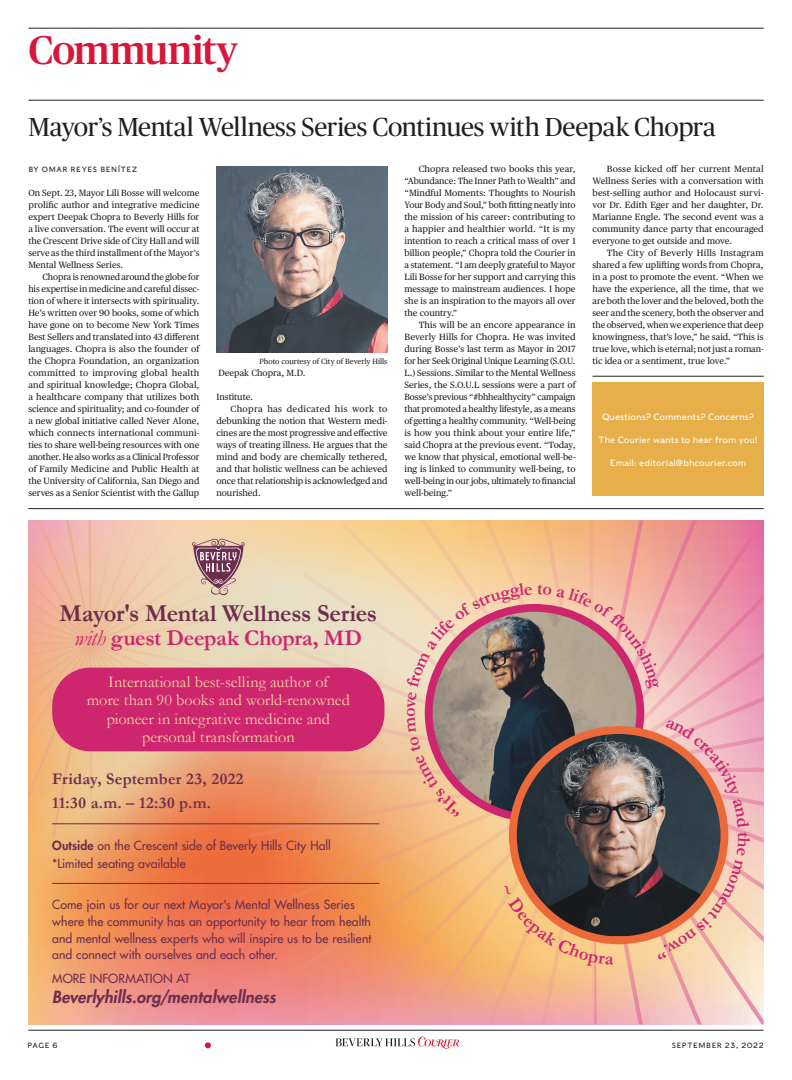
<style>
.page{position:relative;width:792px;height:1080px;background:#fff}
.page>*{position:absolute;margin:0;border:0;box-sizing:border-box;transform-origin:0 0}
.Section_Title_I__Led{font:500 40px "Publico";letter-spacing:-.01em;color:#d5173b}
.Headline_II{font:26px "Publico Headline";letter-spacing:-.01em;color:#231f20}
.t1{font:700 24.5px "Garamond";letter-spacing:-.015em;color:#6d2e4d}
.t2{font:700 22.5px "Garamond";letter-spacing:-.015em;color:#ce256f}
.t3{font:16.3px/18.1px "Garamond";color:#f5d1a1;text-align:center}
.t4{font:700 16.3px/24.1px "Garamond";letter-spacing:.015em;color:#6d2e4d}
.t5{font:italic 800 16.3px "Futura Std";letter-spacing:.005em;color:#6d2e4d}
.t6{font:500 12.3px/16.7px "Futura Std";letter-spacing:.005em;color:#6d2e4d}
.body_with_H_J{font:9px/12px "Publico Text";color:#231f20;text-align:justify}
.body_intro_with_H_J{font:9px/12px "Publico Text";color:#231f20;text-align:justify}
.t7{font:9px "Caslons Egyptian";color:#fff}
.byline{font:7.5px "Caslons Egyptian";letter-spacing:.075em;color:#231f20}
.photo_credit{font:7.5px "Publico Text";color:#231f20}
.s1{font-weight:400;font-style:italic}
.s2{font-weight:800}
</style>
<div class="page">
<hr style="left:28px;top:28px;width:736px;height:1px;background:#231f20">
<hr style="left:28px;top:100px;width:736px;height:1px;background:#231f20">
<hr style="left:28px;top:1030px;width:736px;height:1px;background:#231f20">
<svg style="left:335px;top:1036px;width:124px;height:13px"></svg>
<svg style="left:205px;top:1042px;width:6px;height:6px"></svg>
<hr style="left:28px;top:508px;width:736px;height:1px;background:#231f20">
<hr style="left:593px;top:376px;width:171px;height:1px;background:#231f20">
<img style="left:216px;top:166px;width:171px;height:186px">
<div style="left:593px;top:382px;width:171px;height:114px;background:#e7af49"></div>
<svg style="left:28px;top:520px;width:736px;height:504px;background:#d6997f"></svg>
<p class="Section_Title_I__Led" style="left:28px;top:28px;width:211px">Community</p>
<p class="Headline_II" style="left:28px;top:109px;width:689px">Mayor’s Mental Wellness Series Continues with Deepak Chopra</p>
<p class="byline" style="left:28px;top:165px;width:110px">BY OMAR REYES BENÍTEZ</p>
<p class="body_intro_with_H_J" style="left:28px;top:187px;width:173px">On Sept. 23, Mayor Lili Bosse will welcome prolific author and integrative medicine expert Deepak Chopra to Beverly Hills for a live conversation. The event will occur at the Crescent Drive side of City Hall and will serve as the third installment of the Mayor’s Mental Wellness Series.</p>
<p class="body_with_H_J" style="left:28px;top:271px;width:173px;text-indent:14px">Chopra is renowned around the globe for his expertise in medicine and careful dissec&shy;tion of where it intersects with spirituality.<br>He’s written over 90 books, some of which have gone on to become New York Times Best Sellers and translated into 43 different languages. Chopra is also the founder of the Chopra Foundation, an organization committed to improving global health and spiritual knowledge; Chopra Global, a healthcare company that utilizes both science and spirituality; and co-founder of a new global initiative called Never Alone, which connects international communi&shy;ties to share well-being resources with one another. He also works as a Clinical Professor of Family Medicine and Public Health at the University of California, San Diego and serves as a Senior Scientist with the Gallup</p>
<p class="photo_credit" style="left:260px;top:356px;width:129px">Photo courtesy of City of Beverly Hills</p>
<p class="body_with_H_J" style="left:219px;top:367px;width:88px">Deepak Chopra, M.D.</p>
<p class="body_with_H_J" style="left:216px;top:391px;width:38px">Institute.</p>
<p class="body_with_H_J" style="left:216px;top:403px;width:173px;text-indent:14px">Chopra has dedicated his work to debunking the notion that Western medi&shy;cines are the most progressive and effective ways of treating illness. He argues that the mind and body are chemically tethered, and that holistic wellness can be achieved once that relationship is acknowledged and nourished.</p>
<p class="body_with_H_J" style="left:405px;top:163px;width:173px;text-indent:14px">Chopra released two books this year, “Abundance: The Inner Path to Wealth” and “Mindful Moments: Thoughts to Nourish Your Body and Soul,” both fitting neatly into the mission of his career: contributing to a happier and healthier world. “It is my intention to reach a critical mass of over 1 billion people,” Chopra told the Courier in a statement. “I am deeply grateful to Mayor Lili Bosse for her support and carrying this message to mainstream audiences. I hope she is an inspiration to the mayors all over the country.”</p>
<p class="body_with_H_J" style="left:405px;top:319px;width:173px;text-indent:14px">This will be an encore appearance in Beverly Hills for Chopra. He was invited during Bosse’s last term as Mayor in 2017 for her Seek Original Unique Learning (S.O.U.<br>L.) Sessions. Similar to the Mental Wellness Series, the S.O.U.L sessions were a part of Bosse’s previous “#bhhealthycity” campaign that promoted a healthy lifestyle, as a means of getting a healthy community. “Well-being is how you think about your entire life,” said Chopra at the previous event. “Today, we know that physical, emotional well-be&shy;ing is linked to community well-being, to well-being in our jobs, ultimately to financial well-being.”</p>
<p class="body_with_H_J" style="left:593px;top:163px;width:173px;text-indent:14px">Bosse kicked off her current Mental Wellness Series with a conversation with best-selling author and Holocaust survi&shy;vor Dr. Edith Eger and her daughter, Dr.<br>Marianne Engle. The second event was a community dance party that encouraged everyone to get outside and move.</p>
<p class="body_with_H_J" style="left:593px;top:247px;width:173px;text-indent:14px">The City of Beverly Hills Instagram shared a few uplifting words from Chopra, in a post to promote the event. “When we have the experience, all the time, that we are both the lover and the beloved, both the seer and the scenery, both the observer and the observed, when we experience that deep knowingness, that’s love,” he said. “This is true love, which is eternal; not just a roman&shy;tic idea or a sentiment, true love.”</p>
<p class="t7" style="left:602px;top:411px;width:154px">Questions? Comments? Concerns?</p>
<p class="t7" style="left:599px;top:434px;width:160px">The Courier wants to hear from you!</p>
<p class="t7" style="left:610px;top:457px;width:138px">Email: editorial@bhcourier.com</p>
<p class="t1" style="left:60px;top:596px;width:319px">Mayor's Mental Wellness Series</p>
<p class="t2" style="left:75px;top:623px;width:289px"><span class="s1">with</span> guest Deepak Chopra, MD</p>
<p class="t3" style="left:87px;top:673px;width:264px">International best-selling author of<br>more than 90 books and world-renowned pioneer in integrative medicine and personal transformation</p>
<p class="t4" style="left:52px;top:767px;width:193px">Friday, September 23, 2022<br>11:30 a.m. – 12:30 p.m.</p>
<p class="t6" style="left:52px;top:837px;width:280px;line-height:17.8px"><span class="s2">Outside</span> on the Crescent side of Beverly Hills City Hall *Limited seating available</p>
<p class="t6" style="left:52px;top:896px;width:321px">Come join us for our next Mayor's Mental Wellness Series where the community has an opportunity to hear from health and mental wellness experts who will inspire us to be resilient and connect with ourselves and each other.</p>
<p class="t6" style="left:52px;top:970px;width:139px">MORE INFORMATION AT</p>
<p class="t5" style="left:52px;top:986px;width:225px">Beverlyhills.org/mentalwellness</p>
<p class="byline" style="left:28px;top:1041px;width:32px">PAGE 6</p>
<p class="byline" style="left:672px;top:1041px;width:93px">SEPTEMBER 23, 2022</p>
</div>
